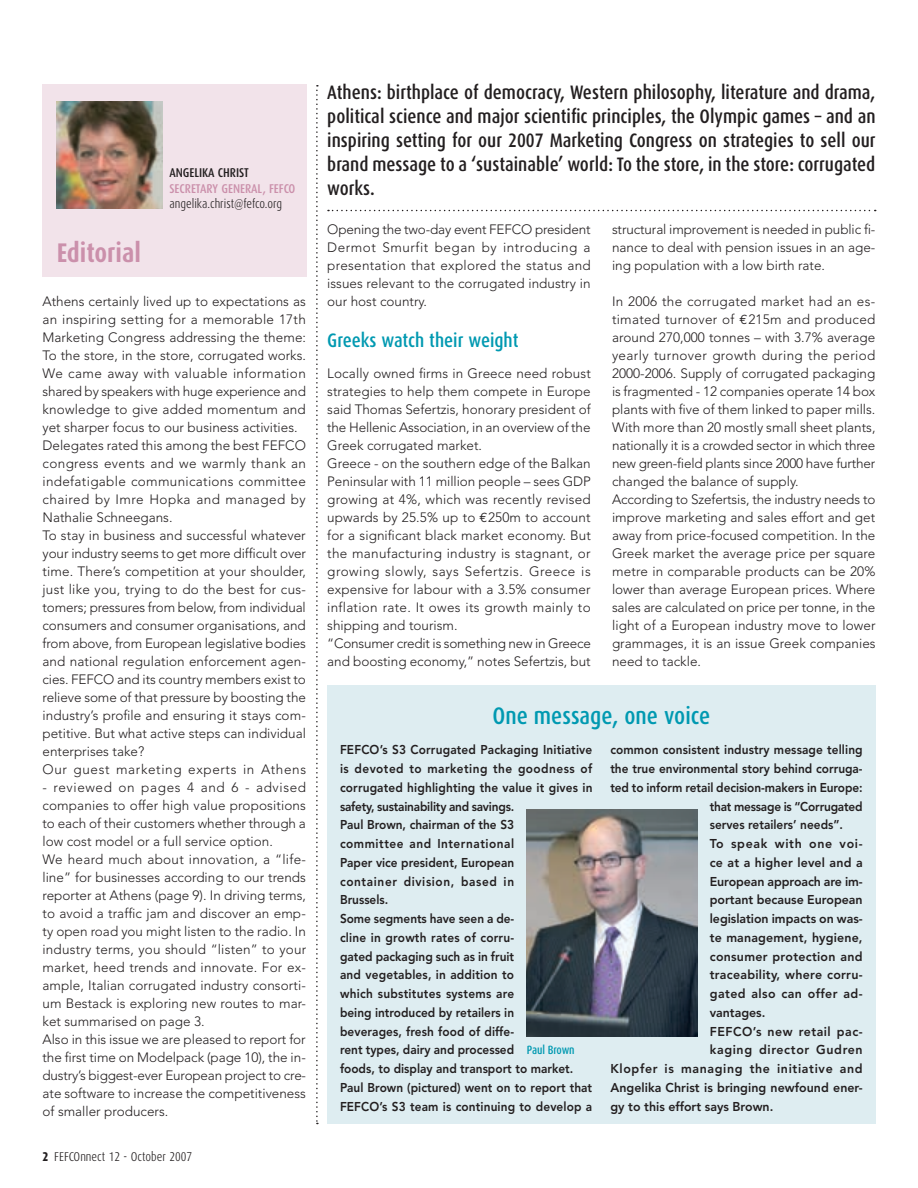
<style>
.page{position:relative;width:918px;height:1188px;background:#fff}
.page>*{position:absolute;margin:0;border:0;box-sizing:border-box;transform-origin:0 0}
.t1{font:700 27px "Dax Condensed";color:#cb90ab}
.t2{font:500 24px "Dax Condensed";color:#0099b1}
.t3{font:500 19.5px/24px "Dax Condensed";color:#231f20;text-align:justify}
.t4{font:500 19.5px "Dax Condensed";letter-spacing:-.015em;color:#0099b1}
.t5{font:300 13.5px/18px "Avenir";color:#231f20}
.t6{font:800 12.75px/18.8px "Avenir";letter-spacing:.005em;color:#231f20;scale:.93 1}
.t7{font:800 12.75px "Avenir";letter-spacing:.005em;color:#231f20}
.t8{font:300 12.75px "Dax Condensed";color:#231f20}
.t9{font:800 12.75px "Avenir";letter-spacing:.055em;color:#231f20}
.t10{font:800 12.75px "Avenir";letter-spacing:-.015em;color:#231f20;scale:.93 1}
.t11{font:500 12.75px "Dax Condensed";color:#cb90ab}
.t12{font:800 12.75px "Avenir";letter-spacing:.035em;color:#231f20}
.t13{font:800 12.75px "Avenir";letter-spacing:.04em;color:#231f20}
.t14{font:800 12.75px "Avenir";letter-spacing:.05em;color:#231f20}
.t15{font:800 12.75px "Avenir";letter-spacing:.06em;color:#231f20}
.t16{font:500 12.75px "Dax Condensed";color:#231f20}
.t17{font:500 12px "Dax Condensed";letter-spacing:-.005em;color:#0099b1;scale:.96 1}
.s1{font-family:"Euro Mono";font-weight:400}
</style>
<div class="page">
<svg style="left:316px;top:85px;width:2px;height:1039px"></svg>
<div style="left:42px;top:84px;width:265px;height:192px;background:#f2e3ea"></div>
<img style="left:56px;top:102px;width:106px;height:106px">
<div style="left:327px;top:686px;width:548px;height:438px;background:#deedf1"></div>
<svg style="left:328px;top:210px;width:548px;height:1px"></svg>
<img style="left:527px;top:809px;width:170px;height:227px">
<h1 class="t1" style="left:57px;top:237px;width:86px">Editorial</h1>
<p class="t16" style="left:169px;top:166px;width:81px">Angelika Christ</p>
<p class="t11" style="left:169px;top:181px;width:116px">Secretary General, Fefco</p>
<p class="t8" style="left:169px;top:197px;width:114px">angelika.christ@fefco.org</p>
<p class="t5" style="left:43px;top:292px;width:265px">Athens certainly lived up to expectations as an inspiring setting for a memorable 17th Marketing Congress addressing the theme:<br>To the store, in the store, corrugated works.<br>We came away with valuable information shared by speakers with huge experience and knowledge to give added momentum and yet sharper focus to our business activities.<br>Delegates rated this among the best FEFCO congress events and we warmly thank an indefatigable communications committee chaired by Imre Hopka and managed by Nathalie Schneegans.<br>To stay in business and successful whatever your industry seems to get more difficult over time. There’s competition at your shoulder, just like you, trying to do the best for cus&shy;tomers; pressures from below, from individual consumers and consumer organisations, and from above, from European legislative bodies and national regulation enforcement agen&shy;cies. FEFCO and its country members exist to relieve some of that pressure by boosting the industry’s profile and ensuring it stays com&shy;petitive. But what active steps can individual enterprises take?<br>Our guest marketing experts in Athens</p>
<p class="t5" style="left:43px;top:778px;width:265px">- reviewed on pages 4 and 6 - advised companies to offer high value propositions to each of their customers whether through a low cost model or a full service option.<br>We heard much about innovation, a “life&shy;line” for businesses according to our trends reporter at Athens (page 9). In driving terms, to avoid a traffic jam and discover an emp&shy;ty open road you might listen to the radio. In industry terms, you should “listen” to your market, heed trends and innovate. For ex&shy;ample, Italian corrugated industry consorti&shy;um Bestack is exploring new routes to mar&shy;ket summarised on page 3.<br>Also in this issue we are pleased to report for the first time on Modelpack (page 10), the in&shy;dustry’s biggest-ever European project to cre&shy;ate software to increase the competitiveness of smaller producers.</p>
<p class="t8" style="left:54px;top:1149px;width:139px">Fefconnect 12 - October 2007</p>
<p class="t3" style="left:327px;top:81px;width:550px">Athens: birthplace of democracy, Western philosophy, literature and drama, political science and major scientific principles, the Olympic games – and an inspiring setting for our 2007 Marketing Congress on strategies to sell our brand message to a ‘sustainable’ world: To the store, in the store: corrugated works.</p>
<p class="t5" style="left:327px;top:220px;width:265px;text-align:justify">Opening the two-day event FEFCO president Dermot Smurfit began by introducing a presentation that explored the status and issues relevant to the corrugated industry in our host country.</p>
<h3 class="t4" style="left:327px;top:330px;width:193px">Greeks watch their weight</h3>
<p class="t5" style="left:327px;top:364px;width:265px">Locally owned firms in Greece need robust strategies to help them compete in Europe said Thomas Sefertzis, honorary president of the Hellenic Association, in an overview of the Greek corrugated market.<br>Greece - on the southern edge of the Balkan Peninsular with 11 million people – sees GDP growing at 4%, which was recently revised upwards by 25.5% up to <span class="s1">€</span>250m to account for a significant black market economy. But the manufacturing industry is stagnant, or growing slowly, says Sefertzis. Greece is expensive for labour with a 3.5% consumer inflation rate. It owes its growth mainly to shipping and tourism.<br>“Consumer credit is something new in Greece and boosting economy,” notes Sefertzis, but</p>
<p class="t5" style="left:612px;top:220px;width:265px;text-align:justify">structural improvement is needed in public fi&shy;nance to deal with pension issues in an age&shy;ing population with a low birth rate.</p>
<p class="t5" style="left:612px;top:292px;width:265px">In 2006 the corrugated market had an es&shy;timated turnover of <span class="s1">€</span>215m and produced around 270,000 tonnes – with 3.7% average yearly turnover growth during the period 2000-2006. Supply of corrugated packaging is fragmented - 12 companies operate 14 box plants with five of them linked to paper mills.<br>With more than 20 mostly small sheet plants, nationally it is a crowded sector in which three new green-field plants since 2000 have further changed the balance of supply.<br>According to Szefertsis, the industry needs to improve marketing and sales effort and get away from price-focused competition. In the Greek market the average price per square metre in comparable products can be 20% lower than average European prices. Where sales are calculated on price per tonne, in the light of a European industry move to lower grammages, it is an issue Greek companies need to tackle.</p>
<h2 class="t2" style="left:492px;top:703px;width:219px">One message, one voice</h2>
<p class="t6" style="left:340px;top:741px;width:273px">FEFCO’s S3 Corrugated Packaging Initiative is devoted to marketing the goodness of corrugated highlighting the value it gives in safety, sustainability and savings.<br>Paul Brown, chairman of the S3<br>committee and International<br>Paper vice president, European<br>container division, based in<br>Brussels.<br>Some segments have seen a de-<br>cline in growth rates of corru-<br>gated packaging such as in fruit<br>and vegetables, in addition to<br>which substitutes systems are<br>being introduced by retailers in<br>beverages, fresh food of diffe-<br>rent types, dairy and processed<br>foods, to display and transport to market.<br>Paul Brown (pictured) went on to report that FEFCO’s S3 team is continuing to develop a</p>
<p class="t6" style="left:610px;top:741px;width:273px">common consistent industry message telling</p>
<p class="t6" style="left:610px;top:759px;width:273px">the true environmental story behind corruga-</p>
<p class="t6" style="left:610px;top:778px;width:273px">ted to inform retail decision-makers in Europe:</p>
<p class="t10" style="left:710px;top:799px;width:166px">that message is “Corrugated</p>
<p class="t6" style="left:710px;top:816px;width:145px">serves retailers’ needs”.</p>
<p class="t15" style="left:710px;top:836px;width:154px">To speak with one voi-</p>
<p class="t7" style="left:710px;top:855px;width:154px">ce at a higher level and a</p>
<p class="t7" style="left:710px;top:874px;width:154px">European approach are im-</p>
<p class="t7" style="left:710px;top:893px;width:154px">portant because European</p>
<p class="t7" style="left:710px;top:911px;width:154px">legislation impacts on was-</p>
<p class="t7" style="left:710px;top:930px;width:154px">te management, hygiene,</p>
<p class="t7" style="left:710px;top:949px;width:154px">consumer protection and</p>
<p class="t7" style="left:710px;top:968px;width:154px">traceability, where corru-</p>
<p class="t12" style="left:710px;top:986px;width:154px">gated also can offer ad-</p>
<p class="t7" style="left:710px;top:1005px;width:57px">vantages.</p>
<p class="t13" style="left:710px;top:1024px;width:154px">FEFCO’s new retail pac-</p>
<p class="t14" style="left:710px;top:1043px;width:154px">kaging director Gudren</p>
<p class="t9" style="left:610px;top:1061px;width:254px">Klopfer is managing the initiative and</p>
<p class="t7" style="left:610px;top:1080px;width:254px">Angelika Christ is bringing newfound ener-</p>
<p class="t7" style="left:610px;top:1099px;width:165px">gy to this effort says Brown.</p>
<p class="t17" style="left:527px;top:1043px;width:51px">Paul Brown</p>
</div>
